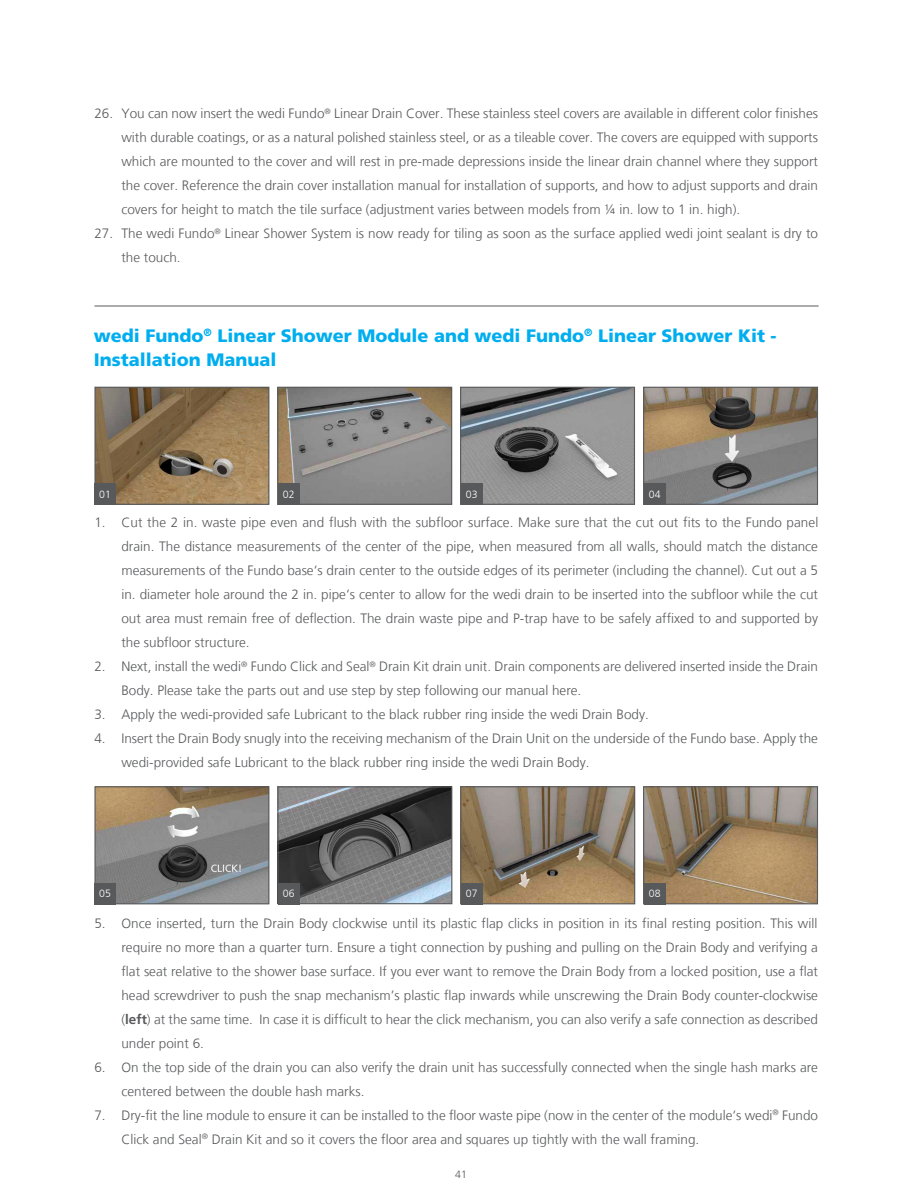
<style>
.page{position:relative;width:918px;height:1188px;background:#fff}
.page>*{position:absolute;margin:0;border:0;box-sizing:border-box;transform-origin:0 0}
.t1{font:900 18px/24px "Frutiger LT Com";color:#00aeef}
.t2{font:300 13.5px/24px "Frutiger LT Com";color:#58595b}
.t3{font:300 10.5px "Frutiger LT Com";color:#fff}
.t4{font:300 10.5px "Frutiger LT Com";color:#58595b}
.s1{font-weight:700}
</style>
<div class="page">
<img style="left:279px;top:389px;width:171px;height:114px">
<div style="left:277px;top:387px;width:175px;height:118px;border:1px solid #58595b"></div>
<img style="left:96px;top:389px;width:171px;height:114px">
<div style="left:94px;top:387px;width:175px;height:118px;border:1px solid #58595b"></div>
<div style="left:94px;top:484px;width:22px;height:21px;background:#58595b"></div>
<img style="left:462px;top:389px;width:171px;height:114px">
<div style="left:460px;top:387px;width:175px;height:118px;border:1px solid #58595b"></div>
<img style="left:645px;top:389px;width:171px;height:114px">
<div style="left:643px;top:387px;width:175px;height:118px;border:1px solid #58595b"></div>
<div style="left:278px;top:484px;width:21px;height:21px;background:#58595b"></div>
<div style="left:461px;top:484px;width:21px;height:21px;background:#58595b"></div>
<div style="left:644px;top:484px;width:21px;height:21px;background:#58595b"></div>
<hr style="left:94px;top:306px;width:725px;height:1px;background:#58595b">
<img style="left:279px;top:788px;width:171px;height:114px">
<div style="left:277px;top:786px;width:175px;height:118px;border:1px solid #58595b"></div>
<img style="left:462px;top:788px;width:171px;height:114px">
<div style="left:460px;top:786px;width:175px;height:118px;border:1px solid #58595b"></div>
<img style="left:96px;top:788px;width:171px;height:114px">
<div style="left:94px;top:786px;width:175px;height:118px;border:1px solid #58595b"></div>
<div style="left:94px;top:883px;width:22px;height:21px;background:#58595b"></div>
<img style="left:645px;top:788px;width:171px;height:114px">
<div style="left:643px;top:786px;width:175px;height:118px;border:1px solid #58595b"></div>
<div style="left:278px;top:883px;width:21px;height:21px;background:#58595b"></div>
<div style="left:461px;top:883px;width:21px;height:21px;background:#58595b"></div>
<div style="left:644px;top:883px;width:21px;height:21px;background:#58595b"></div>
<p class="t2" style="left:121px;top:102px;width:698px;text-align:justify;text-indent:-27px">26. You can now insert the wedi Fundo<sup>®</sup> Linear Drain Cover. These stainless steel covers are available in different color finishes with durable coatings, or as a natural polished stainless steel, or as a tileable cover. The covers are equipped with supports which are mounted to the cover and will rest in pre-made depressions inside the linear drain channel where they support the cover. Reference the drain cover installation manual for installation of supports, and how to adjust supports and drain covers for height to match the tile surface (adjustment varies between models from 1/4 in. low to 1 in. high).</p>
<p class="t2" style="left:121px;top:222px;width:698px;text-indent:-27px">27. The wedi Fundo<sup>®</sup> Linear Shower System is now ready for tiling as soon as the surface applied wedi joint sealant is dry to the touch.</p>
<h1 class="t1" style="left:94px;top:324px;width:684px">wedi Fundo<sup>®</sup> Linear Shower Module and wedi Fundo<sup>®</sup> Linear Shower Kit -<br>Installation Manual</h1>
<p class="t3" style="left:99px;top:488px;width:13px">01</p>
<p class="t3" style="left:283px;top:488px;width:13px">02</p>
<p class="t3" style="left:466px;top:488px;width:13px">03</p>
<p class="t3" style="left:649px;top:488px;width:13px">04</p>
<p class="t2" style="left:121px;top:511px;width:698px;text-align:justify;text-indent:-27px">1. Cut the 2 in. waste pipe even and flush with the subfloor surface. Make sure that the cut out fits to the Fundo panel drain. The distance measurements of the center of the pipe, when measured from all walls, should match the distance measurements of the Fundo base‘s drain center to the outside edges of its perimeter (including the channel). Cut out a 5 in. diameter hole around the 2 in. pipe‘s center to allow for the wedi drain to be inserted into the subfloor while the cut out area must remain free of deflection. The drain waste pipe and P-trap have to be safely affixed to and supported by the subfloor structure.</p>
<p class="t2" style="left:121px;top:655px;width:698px;text-indent:-27px">2. Next, install the wedi<sup>®</sup> Fundo Click and Seal<sup>®</sup> Drain Kit drain unit. Drain components are delivered inserted inside the Drain<br>Body. Please take the parts out and use step by step following our manual here.</p>
<p class="t2" style="left:94px;top:703px;width:556px">3. Apply the wedi-provided safe Lubricant to the black rubber ring inside the wedi Drain Body.</p>
<p class="t2" style="left:121px;top:727px;width:698px;text-indent:-27px">4. Insert the Drain Body snugly into the receiving mechanism of the Drain Unit on the underside of the Fundo base. Apply the wedi-provided safe Lubricant to the black rubber ring inside the wedi Drain Body.</p>
<p class="t3" style="left:99px;top:888px;width:13px">05</p>
<p class="t3" style="left:283px;top:888px;width:13px">06</p>
<p class="t3" style="left:466px;top:888px;width:13px">07</p>
<p class="t3" style="left:649px;top:888px;width:13px">08</p>
<p class="t2" style="left:121px;top:911px;width:698px;text-align:justify;text-indent:-27px">5. Once inserted, turn the Drain Body clockwise until its plastic flap clicks in position in its final resting position. This will require no more than a quarter turn. Ensure a tight connection by pushing and pulling on the Drain Body and verifying a flat seat relative to the shower base surface. If you ever want to remove the Drain Body from a locked position, use a flat head screwdriver to push the snap mechanism’s plastic flap inwards while unscrewing the Drain Body counter-clockwise (<span class="s1">left</span>) at the same time. In case it is difficult to hear the click mechanism, you can also verify a safe connection as described under point 6.</p>
<p class="t2" style="left:121px;top:1055px;width:698px;text-indent:-27px">6. On the top side of the drain you can also verify the drain unit has successfully connected when the single hash marks are centered between the double hash marks.</p>
<p class="t2" style="left:121px;top:1103px;width:698px;text-indent:-27px">7. Dry-fit the line module to ensure it can be installed to the floor waste pipe (now in the center of the module‘s wedi<sup>®</sup> Fundo<br>Click and Seal<sup>®</sup> Drain Kit and so it covers the floor area and squares up tightly with the wall framing.</p>
<p class="t4" style="left:455px;top:1168px;width:13px">41</p>
</div>
